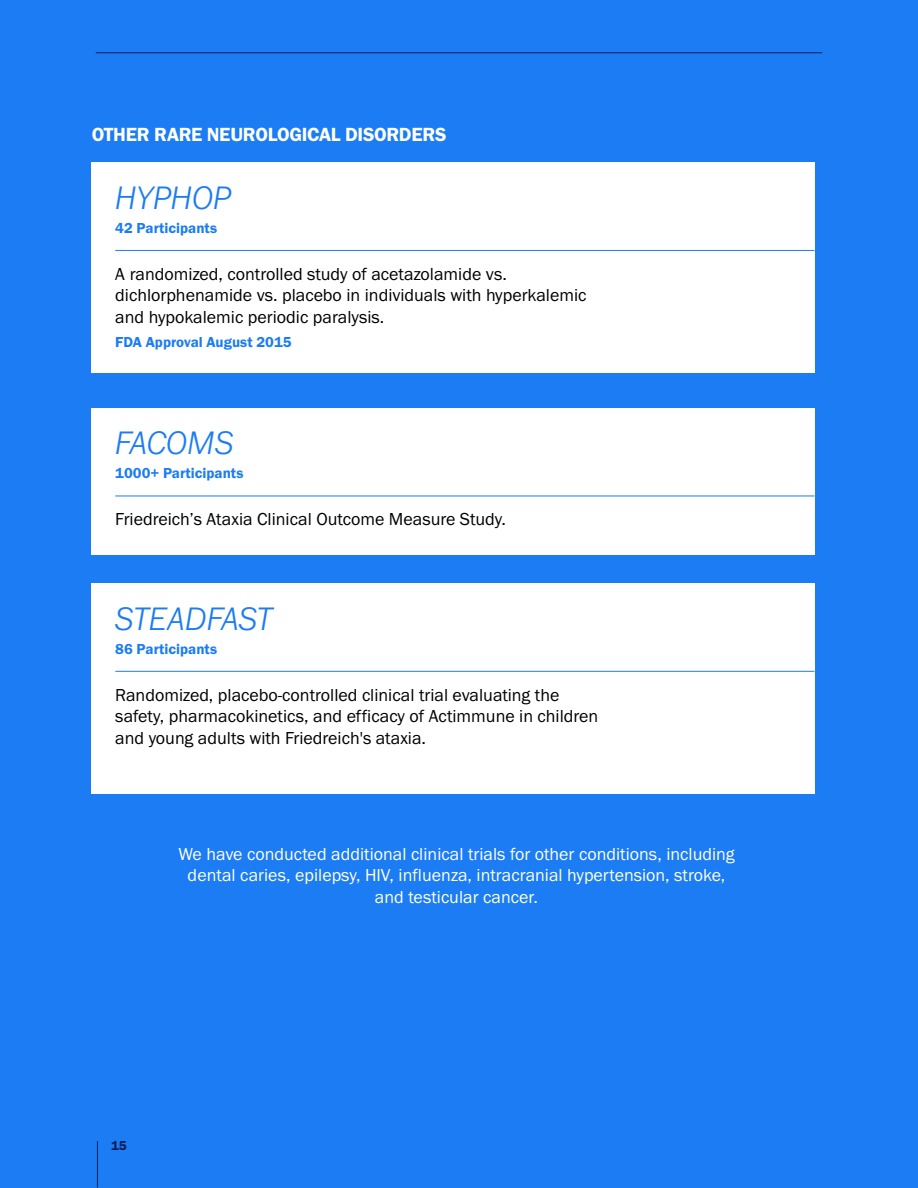
<style>
.page{position:relative;width:918px;height:1188px;background:#1b7cf3}
.page>*{position:absolute;margin:0;border:0;box-sizing:border-box;transform-origin:0 0}
.t1{font:italic 300 33.75px "Franklin Gothic URW";letter-spacing:-.005em;color:#1b7cf3}
.t2{font:19.8px "Franklin Gothic URW Dem";letter-spacing:-.015em;color:#fff}
.t3{font:18px/21.6px "Franklin Gothic URW Boo";color:#000}
.t4{font:18px/21.6px "Franklin Gothic URW Boo";color:#fff;text-align:center}
.t5{font:15px "Franklin Gothic URW Dem";color:#1b7cf3}
.t6{font:13.5px "Franklin Gothic URW Dem";color:#0e1c56}
</style>
<div class="page">
<hr style="left:96px;top:53px;width:726px;height:1px;background:#0e1c56">
<hr style="left:97px;top:1141px;width:1px;height:47px;background:#0e1c56">
<div style="left:91px;top:163px;width:723px;height:210px;background:#fff"></div>
<hr style="left:115px;top:250px;width:699px;height:1px;background:#1b7cf3">
<div style="left:91px;top:408px;width:723px;height:147px;background:#fff"></div>
<hr style="left:115px;top:496px;width:699px;height:1px;background:#1b7cf3">
<div style="left:91px;top:584px;width:723px;height:210px;background:#fff"></div>
<hr style="left:115px;top:671px;width:699px;height:1px;background:#1b7cf3">
<p class="t2" style="left:92px;top:122px;width:356px">OTHER RARE NEUROLOGICAL DISORDERS</p>
<h1 class="t1" style="left:115px;top:177px;width:117px">HYPHOP</h1>
<p class="t5" style="left:115px;top:219px;width:103px">42 Participants</p>
<p class="t3" style="left:115px;top:263px;width:473px">A randomized, controlled study of acetazolamide vs. dichlorphenamide vs. placebo in individuals with hyperkalemic and hypokalemic periodic paralysis.</p>
<p class="t5" style="left:115px;top:333px;width:178px">FDA Approval August 2015</p>
<h1 class="t1" style="left:115px;top:422px;width:120px">FACOMS</h1>
<p class="t5" style="left:115px;top:464px;width:130px">1000+ Participants</p>
<p class="t3" style="left:115px;top:508px;width:392px">Friedreich’s Ataxia Clinical Outcome Measure Study.</p>
<h1 class="t1" style="left:115px;top:450px;width:120px">FACOMS</h1>
<h1 class="t1" style="left:115px;top:597px;width:159px">STEADFAST</h1>
<p class="t5" style="left:115px;top:640px;width:103px">86 Participants</p>
<p class="t3" style="left:115px;top:684px;width:485px">Randomized, placebo-controlled clinical trial evaluating the safety, pharmacokinetics, and efficacy of Actimmune in children and young adults with Friedreich's ataxia.</p>
<p class="t4" style="left:178px;top:842px;width:558px">We have conducted additional clinical trials for other conditions, including dental caries, epilepsy, HIV, influenza, intracranial hypertension, stroke, and testicular cancer.</p>
<p class="t6" style="left:111px;top:1137px;width:17px">15</p>
</div>
